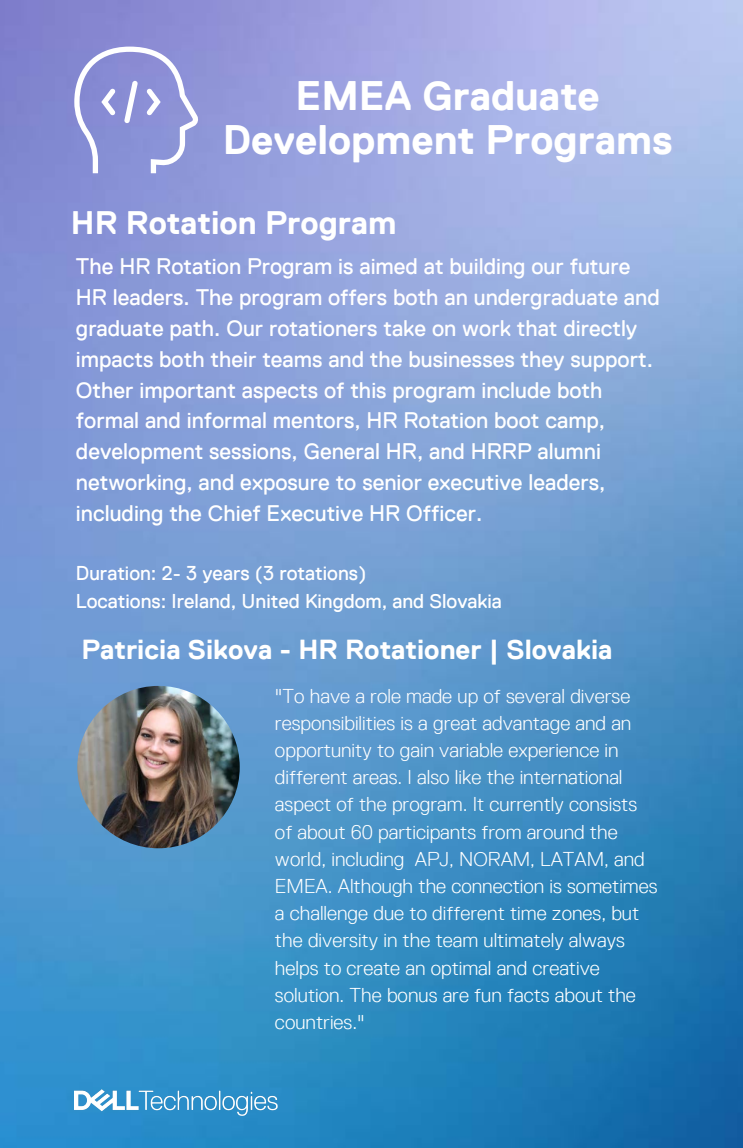
<style>
.page{position:relative;width:743px;height:1148px;background:#fff}
.page>*{position:absolute;margin:0;border:0;box-sizing:border-box;transform-origin:0 0}
.t1{font:700 41.12px/43.2px "Dell Replica TT";color:#fff;text-align:center}
.t2{font:700 32.5px "Dell Replica TT";color:#fff}
.t3{font:700 27.5px "Dell Replica TT";color:#fff}
.t4{font:22.5px/31px "Dell Replica TT";color:#fff}
.t5{font:300 20px/27.2px "Dell Replica TT";color:#fff}
.t6{font:20px "Dell Replica TT";color:#fff}
</style>
<div class="page">
<img style="left:0;top:0;width:742px;height:1147px">
<img style="left:74px;top:1089px;width:204px;height:26px">
<img style="left:77px;top:686px;width:163px;height:162px;border-radius:50%">
<svg style="left:74px;top:47px;width:125px;height:126px;background:#9a9fdb"></svg>
<p class="t1" style="left:223px;top:77px;width:451px">EMEA Graduate<br>Development Programs</p>
<p class="t2" style="left:71px;top:208px;width:327px">HR Rotation Program</p>
<p class="t4" style="left:76px;top:252px;width:585px">The HR Rotation Program is aimed at building our future HR leaders. The program offers both an undergraduate and graduate path. Our rotationers take on work that directly impacts both their teams and the businesses they support.<br>Other important aspects of this program include both formal and informal mentors, HR Rotation boot camp, development sessions, General HR, and HRRP alumni networking, and exposure to senior executive leaders, including the Chief Executive HR Officer.</p>
<p class="t6" style="left:76px;top:565px;width:292px">Duration: 2- 3 years (3 rotations)</p>
<p class="t6" style="left:76px;top:592px;width:427px">Locations: Ireland, United Kingdom, and Slovakia</p>
<p class="t3" style="left:81px;top:637px;width:532px">Patricia Sikova - HR Rotationer | Slovakia</p>
<p class="t5" style="left:275px;top:683px;width:363px">"To have a role made up of several diverse responsibilities is a great advantage and an opportunity to gain variable experience in different areas. I also like the international aspect of the program. It currently consists</p>
<p class="t5" style="left:275px;top:819px;width:384px">of about 60 participants from around the world, including APJ, NORAM, LATAM, and EMEA. Although the connection is sometimes a challenge due to different time zones, but the diversity in the team ultimately always helps to create an optimal and creative solution. The bonus are fun facts about the countries."</p>
</div>
